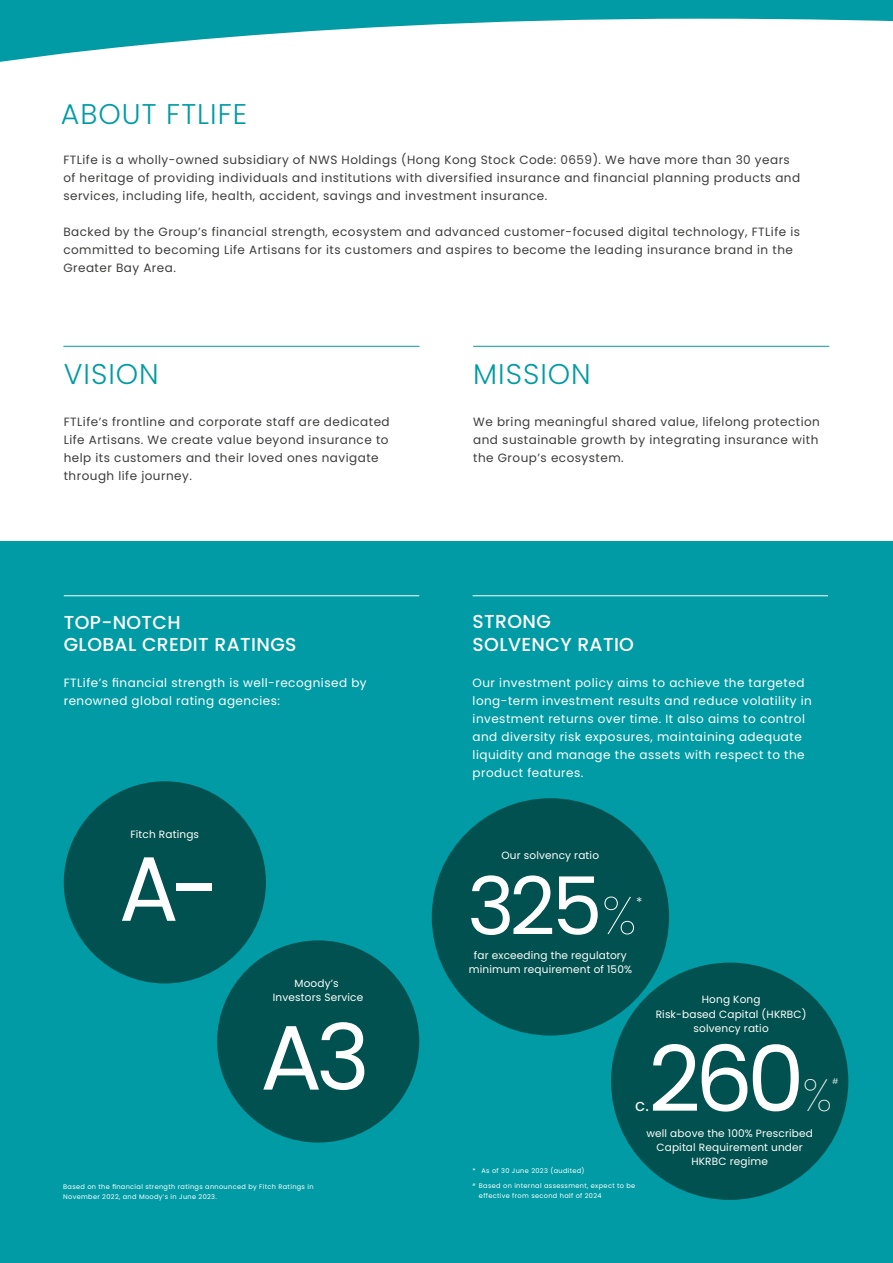
<style>
.page{position:relative;width:893px;height:1263px;background:#fff}
.page>*{position:absolute;margin:0;border:0;box-sizing:border-box;transform-origin:0 0}
.t1{font:91.5px "Poppins";color:#fff}
.t2{font:80.4px "Poppins";color:#fff}
.t3{font:300 28.5px "Poppins";letter-spacing:.035em;color:#009ba4}
.t4{font:500 18.75px/22.5px "Poppins";letter-spacing:.02em;color:#fff}
.t5{font:16.5px "Poppins";color:#fff}
.t6{font:300 13.65px "Poppins";color:#fff}
.t7{font:12px/18px "Poppins";letter-spacing:.04em;color:#3c3c3b}
.t8{font:12px/18px "Poppins";letter-spacing:.04em;color:#fff}
.t9{font:10.5px/14.1px "Poppins";letter-spacing:.015em;color:#fff;text-align:center}
.t10{font:300 7.8px "Poppins";color:#fff}
.t11{font:6.6px/9.9px "Poppins";letter-spacing:.05em;color:#fff}
.s1{font-weight:100;font-size:52.8px}
.s2{font-weight:100;font-size:45px}
</style>
<div class="page">
<div style="left:0;top:541px;width:893px;height:722px;background:#009ba4"></div>
<hr style="left:64px;top:595px;width:355px;height:1px;background:#fff">
<hr style="left:473px;top:595px;width:355px;height:1px;background:#fff">
<hr style="left:473px;top:346px;width:356px;height:1px;background:#009ba4">
<hr style="left:64px;top:346px;width:355px;height:1px;background:#009ba4">
<div style="left:64px;top:781px;width:202px;height:202px;background:#00514f;border-radius:50%"></div>
<div style="left:217px;top:940px;width:202px;height:202px;background:#00514f;border-radius:50%"></div>
<svg style="left:0;top:0;width:893px;height:62px"></svg>
<div style="left:432px;top:798px;width:237px;height:237px;background:#00514f;border-radius:50%"></div>
<div style="left:611px;top:962px;width:237px;height:238px;background:#00514f;border-radius:50%"></div>
<h3 class="t3" style="left:61px;top:98px;width:188px">ABOUT FTLIFE</h3>
<p class="t7" style="left:63px;top:151px;width:738px">FTLife is a wholly-owned subsidiary of NWS Holdings (Hong Kong Stock Code: 0659). We have more than 30 years of heritage of providing individuals and institutions with diversified insurance and financial planning products and services, including life, health, accident, savings and investment insurance.</p>
<p class="t7" style="left:63px;top:223px;width:738px">Backed by the Group’s financial strength, ecosystem and advanced customer-focused digital technology, FTLife is committed to becoming Life Artisans for its customers and aspires to become the leading insurance brand in the<br>Greater Bay Area.</p>
<h3 class="t3" style="left:64px;top:358px;width:97px">VISION</h3>
<p class="t7" style="left:64px;top:413px;width:327px">FTLife’s frontline and corporate staff are dedicated Life Artisans. We create value beyond insurance to help its customers and their loved ones navigate through life journey.</p>
<h3 class="t4" style="left:64px;top:611px;width:234px">TOP-NOTCH<br>GLOBAL CREDIT RATINGS</h3>
<p class="t8" style="left:64px;top:674px;width:304px">FTLife’s financial strength is well-recognised by renowned global rating agencies:</p>
<p class="t9" style="left:130px;top:827px;width:70px">Fitch Ratings</p>
<h1 class="t1" style="left:119px;top:836px;width:102px">A-</h1>
<p class="t9" style="left:273px;top:976px;width:92px">Moody’s<br>Investors Service</p>
<h1 class="t1" style="left:260px;top:1004px;width:111px">A3</h1>
<p class="t11" style="left:63px;top:1182px;width:252px">Based on the financial strength ratings announced by Fitch Ratings in<br>November 2022, and Moody’s in June 2023.</p>
<h3 class="t3" style="left:473px;top:358px;width:119px">MISSION</h3>
<p class="t7" style="left:473px;top:413px;width:348px">We bring meaningful shared value, lifelong protection and sustainable growth by integrating insurance with the Group’s ecosystem.</p>
<h3 class="t4" style="left:473px;top:611px;width:163px">STRONG<br>SOLVENCY RATIO</h3>
<p class="t8" style="left:473px;top:674px;width:341px">Our investment policy aims to achieve the targeted long-term investment results and reduce volatility in investment returns over time. It also aims to control and diversity risk exposures, maintaining adequate liquidity and manage the assets with respect to the product features.</p>
<p class="t9" style="left:502px;top:848px;width:99px">Our solvency ratio</p>
<h2 class="t2" style="left:467px;top:860px;width:171px">325<span class="s1">%</span></h2>
<p class="t6" style="left:636px;top:894px;width:8px">*</p>
<p class="t9" style="left:469px;top:948px;width:165px">far exceeding the regulatory minimum requirement of 150%</p>
<p class="t9" style="left:656px;top:993px;width:152px">Hong Kong<br>Risk-based Capital (HKRBC) solvency ratio</p>
<h1 class="t1" style="left:648px;top:1026px;width:185px">260<span class="s2">%</span></h1>
<p class="t10" style="left:832px;top:1077px;width:8px">#</p>
<h3 class="t5" style="left:635px;top:1096px;width:15px">c.</h3>
<p class="t11" style="left:473px;top:1166px;width:114px">* As of 30 June 2023 (audited)</p>
<p class="t11" style="left:479px;top:1181px;width:158px;text-indent:-6px"><sup>#</sup> Based on internal assessment, expect to be effective from second half of 2024</p>
<p class="t9" style="left:646px;top:1126px;width:168px">well above the 100% Prescribed<br>Capital Requirement under<br>HKRBC regime</p>
</div>
